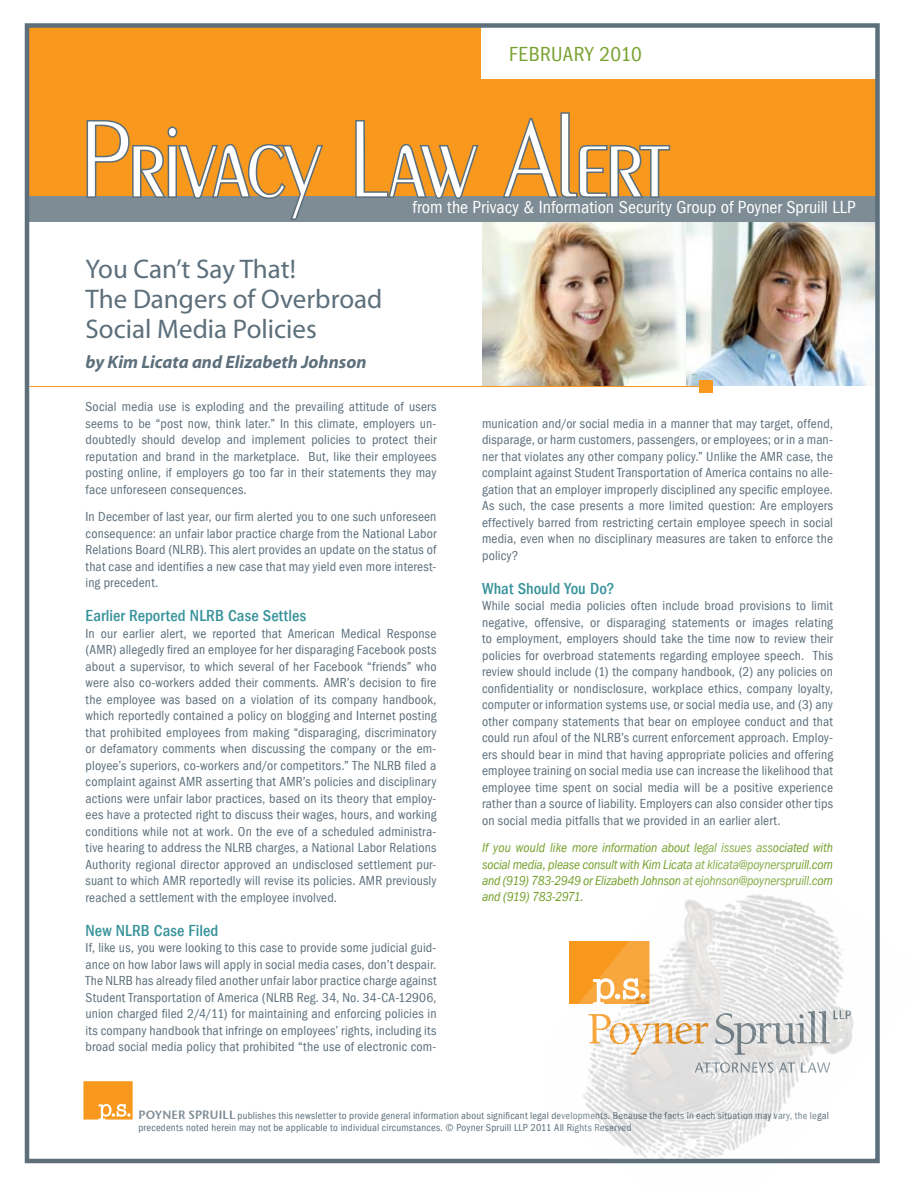
<style>
.page{position:relative;width:918px;height:1188px;background:#fff}
.page>*{position:absolute;margin:0;border:0;box-sizing:border-box;transform-origin:0 0}
.t1{font:300 115.5px "Penguin";letter-spacing:-.03em;color:#fff;scale:.84 1}
.t2{font:27px/30px "Myriad";color:#5c6f7b}
.t3{font:condensed 21px "Franklin Gothic";letter-spacing:.01em;color:#78a22f}
.t4{font:condensed 18px "Franklin Gothic";color:#fff}
.t5{font:italic 700 18px "Myriad";color:#5c6f7b}
.t6{font:500 condensed 16.5px "Franklin Gothic";letter-spacing:.005em;color:#38939b}
.t7{font:condensed 13.5px/16.5px "Franklin Gothic";letter-spacing:.01em;color:#5c6f7b;text-align:justify}
.t8{font:italic condensed 13.5px/16.5px "Franklin Gothic";letter-spacing:-.015em;color:#78a22f;text-align:justify}
.t9{font:condensed 10.5px/12px "Franklin Gothic";letter-spacing:.02em;color:#5c6f7b}
.s1{font-family:"Stone Sans Semi ITCTT";font-stretch:normal;font-size:12px;color:#7d8c95}
</style>
<div class="page">
<div style="left:27px;top:25px;width:851px;height:173px;background:#f8981d"></div>
<div style="left:481px;top:14px;width:437px;height:65px;background:#fff"></div>
<img style="left:686px;top:222px;width:189px;height:164px">
<img style="left:482px;top:222px;width:204px;height:163px">
<svg style="left:83px;top:1081px;width:50px;height:39px;background:#f8a439"></svg>
<img style="left:548px;top:894px;width:332px;height:270px">
<hr style="left:29px;top:386px;width:671px;height:1px;background:#f8981d">
<div style="left:699px;top:380px;width:14px;height:13px;background:#f8981d"></div>
<div style="left:27px;top:197px;width:851px;height:25px;background:#7d8c95"></div>
<svg style="left:85px;top:120px;width:240px;height:100px"></svg>
<svg style="left:354px;top:120px;width:126px;height:79px"></svg>
<svg style="left:501px;top:112px;width:171px;height:86px"></svg>
<div style="left:25px;top:23px;width:855px;height:1140px;border:4px solid #5c6f7b"></div>
<h3 class="t3" style="left:509px;top:42px;width:134px">February 2010</h3>
<h1 class="t1" style="left:80px;top:93px;width:704px">Privacy Law Alert</h1>
<h3 class="t4" style="left:413px;top:197px;width:445px">from the Privacy &amp; Information Security Group of Poyner Spruill LLP</h3>
<h2 class="t2" style="left:86px;top:255px;width:298px">You Can’t Say That!<br>The Dangers of Overbroad<br>Social Media Policies</h2>
<h3 class="t5" style="left:86px;top:353px;width:283px">by Kim Licata and Elizabeth Johnson</h3>
<p class="t7" style="left:86px;top:399px;width:353px">Social media use is exploding and the prevailing attitude of users seems to be “post now, think later.” In this climate, employers un&shy;doubtedly should develop and implement policies to protect their reputation and brand in the marketplace. But, like their employees posting online, if employers go too far in their statements they may face unforeseen consequences.</p>
<p class="t7" style="left:86px;top:509px;width:352px">In December of last year, our firm alerted you to one such unforeseen consequence: an unfair labor practice charge from the National Labor Relations Board (NLRB). This alert provides an update on the status of that case and identifies a new case that may yield even more interest&shy;ing precedent.</p>
<p class="t6" style="left:86px;top:606px;width:222px">Earlier Reported NLRB Case Settles</p>
<p class="t7" style="left:86px;top:625px;width:352px">In our earlier alert, we reported that American Medical Response (AMR) allegedly fired an employee for her disparaging Facebook posts about a supervisor, to which several of her Facebook “friends” who were also co-workers added their comments. AMR’s decision to fire the employee was based on a violation of its company handbook, which reportedly contained a policy on blogging and Internet posting that prohibited employees from making “disparaging, discriminatory or defamatory comments when discussing the company or the em&shy;ployee’s superiors, co-workers and/or competitors.” The NLRB filed a complaint against AMR asserting that AMR’s policies and disciplinary actions were unfair labor practices, based on its theory that employ&shy;ees have a protected right to discuss their wages, hours, and working conditions while not at work. On the eve of a scheduled administra&shy;tive hearing to address the NLRB charges, a National Labor Relations Authority regional director approved an undisclosed settlement pur&shy;suant to which AMR reportedly will revise its policies. AMR previously reached a settlement with the employee involved.</p>
<p class="t6" style="left:86px;top:921px;width:134px">New NLRB Case Filed</p>
<p class="t7" style="left:86px;top:940px;width:353px">If, like us, you were looking to this case to provide some judicial guid&shy;ance on how labor laws will apply in social media cases, don’t despair.<br>The NLRB has already filed another unfair labor practice charge against Student Transportation of America (NLRB Reg. 34, No. 34-CA-12906, union charged filed 2/4/11) for maintaining and enforcing policies in its company handbook that infringe on employees’ rights, including its broad social media policy that prohibited “the use of electronic com-</p>
<p class="t7" style="left:482px;top:415px;width:353px">munication and/or social media in a manner that may target, offend, disparage, or harm customers, passengers, or employees; or in a man&shy;ner that violates any other company policy.” Unlike the AMR case, the complaint against Student Transportation of America contains no alle&shy;gation that an employer improperly disciplined any specific employee.<br>As such, the case presents a more limited question: Are employers effectively barred from restricting certain employee speech in social media, even when no disciplinary measures are taken to enforce the policy?</p>
<p class="t6" style="left:482px;top:579px;width:134px">What Should You Do?</p>
<p class="t7" style="left:482px;top:598px;width:353px">While social media policies often include broad provisions to limit negative, offensive, or disparaging statements or images relating to employment, employers should take the time now to review their policies for overbroad statements regarding employee speech. This review should include (1) the company handbook, (2) any policies on confidentiality or nondisclosure, workplace ethics, company loyalty, computer or information systems use, or social media use, and (3) any other company statements that bear on employee conduct and that could run afoul of the NLRB’s current enforcement approach. Employ&shy;ers should bear in mind that having appropriate policies and offering employee training on social media use can increase the likelihood that employee time spent on social media will be a positive experience rather than a source of liability. Employers can also consider other tips on social media pitfalls that we provided in an earlier alert.</p>
<p class="t8" style="left:482px;top:839px;width:352px">If you would like more information about legal issues associated with social media, please consult with Kim Licata at klicata@poynerspruill.com and (919) 783-2949 or Elizabeth Johnson at ejohnson@poynerspruill.com and (919) 783-2971.</p>
<p class="t9" style="left:138px;top:1110px;width:692px"><span class="s1">POYNER SPRUILL</span> publishes this newsletter to provide general information about significant legal developments. Because the facts in each situation may vary, the legal precedents noted herein may not be applicable to individual circumstances. © Poyner Spruill LLP 2011 All Rights Reserved</p>
</div>
